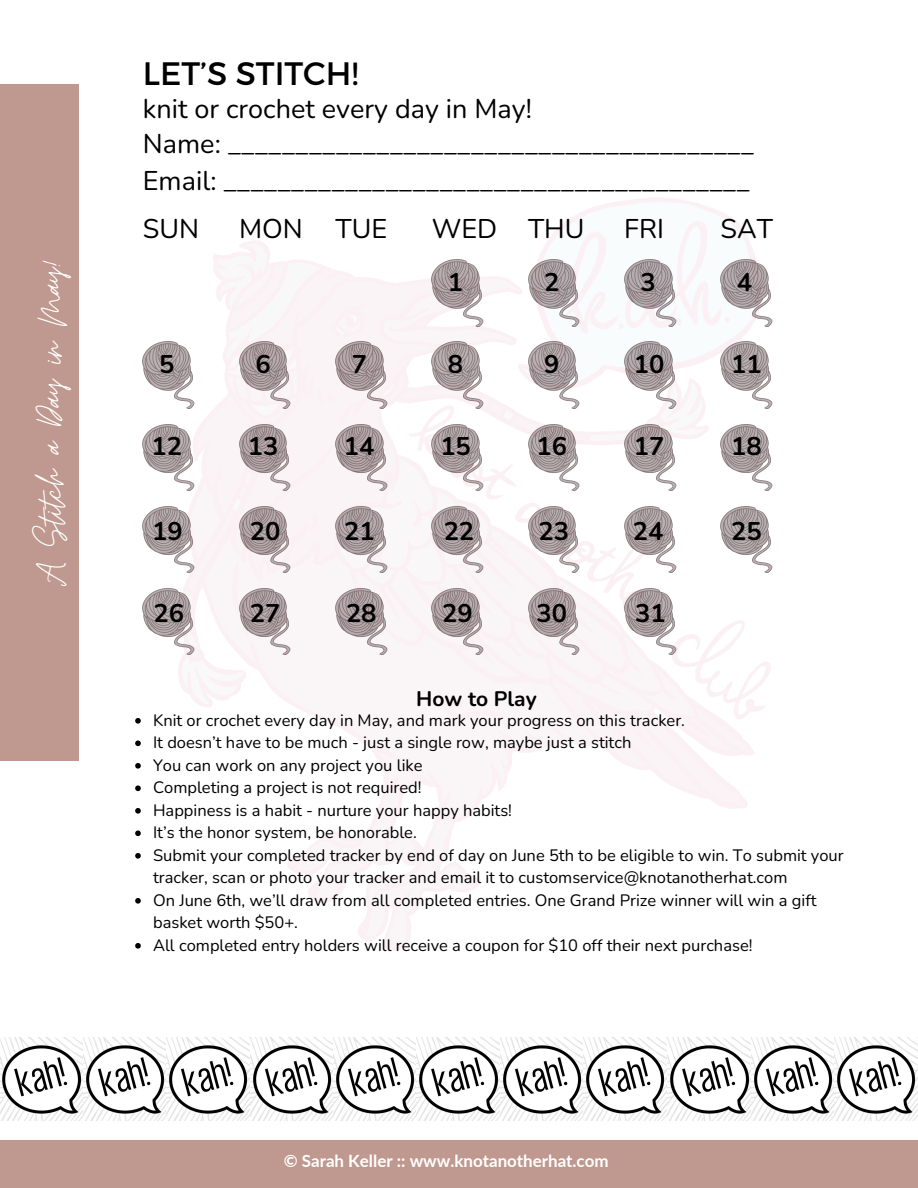
<style>
.page{position:relative;width:918px;height:1188px;background:#fff}
.page>*{position:absolute;margin:0;border:0;box-sizing:border-box;transform-origin:0 0}
.t1{font:43.8px "Moon Time";color:#fff}
.t2{font:32.4px "Montserrat";color:#000}
.t3{font:27px/37.2px "Nunito";color:#000}
.t4{font:700 25.5px "Nunito";color:#000}
.t5{font:700 21px "Nunito";color:#000}
.t6{font:700 16.95px "Lato";color:#fff}
.t7{font:16.5px/22.5px "Nunito";color:#000}
</style>
<div class="page">
<div style="left:0;top:84px;width:79px;height:676px;background:#bf998f"></div>
<div style="left:0;top:1140px;width:918px;height:48px;background:#bf998f"></div>
<img style="left:0;top:1037px;width:918px;height:83px">
<img style="left:335px;top:342px;width:52px;height:66px">
<img style="left:239px;top:342px;width:52px;height:66px">
<img style="left:143px;top:342px;width:52px;height:66px">
<img style="left:528px;top:342px;width:52px;height:66px">
<img style="left:624px;top:342px;width:52px;height:66px">
<img style="left:721px;top:342px;width:51px;height:66px">
<img style="left:432px;top:342px;width:52px;height:66px">
<img style="left:528px;top:260px;width:52px;height:66px">
<img style="left:624px;top:260px;width:52px;height:66px">
<img style="left:721px;top:260px;width:51px;height:66px">
<img style="left:432px;top:260px;width:52px;height:66px">
<img style="left:335px;top:424px;width:52px;height:66px">
<img style="left:239px;top:424px;width:52px;height:66px">
<img style="left:143px;top:424px;width:52px;height:66px">
<img style="left:528px;top:424px;width:52px;height:66px">
<img style="left:624px;top:424px;width:52px;height:66px">
<img style="left:721px;top:424px;width:51px;height:66px">
<img style="left:432px;top:424px;width:52px;height:66px">
<img style="left:335px;top:506px;width:52px;height:67px">
<img style="left:239px;top:506px;width:52px;height:67px">
<img style="left:143px;top:506px;width:52px;height:67px">
<img style="left:528px;top:506px;width:52px;height:67px">
<img style="left:624px;top:506px;width:52px;height:67px">
<img style="left:721px;top:506px;width:51px;height:67px">
<img style="left:432px;top:506px;width:52px;height:67px">
<img style="left:335px;top:588px;width:52px;height:67px">
<img style="left:239px;top:588px;width:52px;height:67px">
<img style="left:143px;top:588px;width:52px;height:67px">
<img style="left:528px;top:588px;width:52px;height:67px">
<img style="left:624px;top:588px;width:52px;height:67px">
<img style="left:432px;top:588px;width:52px;height:67px">
<svg style="left:135px;top:718px;width:6px;height:6px"></svg>
<svg style="left:135px;top:740px;width:6px;height:6px"></svg>
<svg style="left:135px;top:763px;width:6px;height:6px"></svg>
<svg style="left:135px;top:785px;width:6px;height:6px"></svg>
<svg style="left:135px;top:808px;width:6px;height:6px"></svg>
<svg style="left:135px;top:830px;width:6px;height:6px"></svg>
<svg style="left:135px;top:853px;width:6px;height:6px"></svg>
<svg style="left:135px;top:898px;width:6px;height:6px"></svg>
<svg style="left:135px;top:943px;width:6px;height:6px"></svg>
<p class="t1" style="left:25px;top:586px;width:328px;rotate:-90deg">A Stitch a Day in May!</p>
<p class="t2" style="left:143px;top:52px;width:217px">LET’S STITCH!</p>
<h3 class="t3" style="left:143px;top:91px;width:390px">knit or crochet every day in May!</h3>
<h3 class="t3" style="left:143px;top:126px;width:613px">Name: _______________________________________<br>Email: _______________________________________</h3>
<p class="t3" style="left:143px;top:210px;width:58px">SUN</p>
<h3 class="t3" style="left:239px;top:210px;width:65px">MON</h3>
<h3 class="t3" style="left:335px;top:210px;width:53px">TUE</h3>
<h3 class="t3" style="left:432px;top:210px;width:67px">WED</h3>
<p class="t3" style="left:528px;top:210px;width:58px">THU</p>
<p class="t3" style="left:624px;top:210px;width:41px">FRI</p>
<p class="t3" style="left:721px;top:210px;width:54px">SAT</p>
<p class="t4" style="left:448px;top:265px;width:17px">1</p>
<p class="t4" style="left:544px;top:265px;width:17px">2</p>
<p class="t4" style="left:641px;top:265px;width:17px">3</p>
<p class="t4" style="left:737px;top:265px;width:17px">4</p>
<p class="t4" style="left:159px;top:347px;width:17px">5</p>
<p class="t4" style="left:255px;top:347px;width:17px">6</p>
<p class="t4" style="left:352px;top:347px;width:17px">7</p>
<p class="t4" style="left:448px;top:347px;width:17px">8</p>
<p class="t4" style="left:544px;top:347px;width:17px">9</p>
<p class="t4" style="left:634px;top:347px;width:32px">10</p>
<p class="t4" style="left:731px;top:347px;width:32px">11</p>
<p class="t4" style="left:152px;top:430px;width:32px">12</p>
<p class="t4" style="left:248px;top:430px;width:32px">13</p>
<p class="t4" style="left:344px;top:430px;width:32px">14</p>
<p class="t4" style="left:440px;top:429px;width:32px">15</p>
<p class="t4" style="left:537px;top:430px;width:32px">16</p>
<p class="t4" style="left:634px;top:430px;width:32px">17</p>
<p class="t4" style="left:731px;top:429px;width:32px">18</p>
<p class="t4" style="left:152px;top:514px;width:32px">19</p>
<p class="t4" style="left:250px;top:514px;width:32px">20</p>
<p class="t4" style="left:344px;top:514px;width:32px">21</p>
<p class="t4" style="left:444px;top:514px;width:32px">22</p>
<p class="t4" style="left:539px;top:514px;width:32px">23</p>
<p class="t4" style="left:633px;top:514px;width:32px">24</p>
<p class="t4" style="left:731px;top:514px;width:32px">25</p>
<p class="t4" style="left:153px;top:596px;width:32px">26</p>
<p class="t4" style="left:250px;top:596px;width:32px">27</p>
<p class="t4" style="left:346px;top:596px;width:32px">28</p>
<p class="t4" style="left:442px;top:596px;width:32px">29</p>
<p class="t4" style="left:537px;top:596px;width:32px">30</p>
<p class="t4" style="left:635px;top:596px;width:32px">31</p>
<p class="t5" style="left:416px;top:685px;width:122px">How to Play</p>
<p class="t7" style="left:153px;top:709px;width:533px">Knit or crochet every day in May, and mark your progress on this tracker.</p>
<p class="t7" style="left:153px;top:732px;width:480px">It doesn’t have to be much - just a single row, maybe just a stitch</p>
<p class="t7" style="left:153px;top:754px;width:271px">You can work on any project you like</p>
<p class="t7" style="left:153px;top:777px;width:270px">Completing a project is not required!</p>
<p class="t7" style="left:153px;top:799px;width:360px">Happiness is a habit - nurture your happy habits!</p>
<p class="t7" style="left:153px;top:822px;width:265px">It’s the honor system, be honorable.</p>
<p class="t7" style="left:153px;top:844px;width:692px">Submit your completed tracker by end of day on June 5th to be eligible to win. To submit your tracker, scan or photo your tracker and email it to customservice@knotanotherhat.com</p>
<p class="t7" style="left:153px;top:889px;width:665px">On June 6th, we’ll draw from all completed entries. One Grand Prize winner will win a gift basket worth $50+.</p>
<p class="t7" style="left:153px;top:934px;width:601px">All completed entry holders will receive a coupon for $10 off their next purchase!</p>
<h3 class="t6" style="left:284px;top:1150px;width:326px">© Sarah Keller :: www.knotanotherhat.com</h3>
</div>
